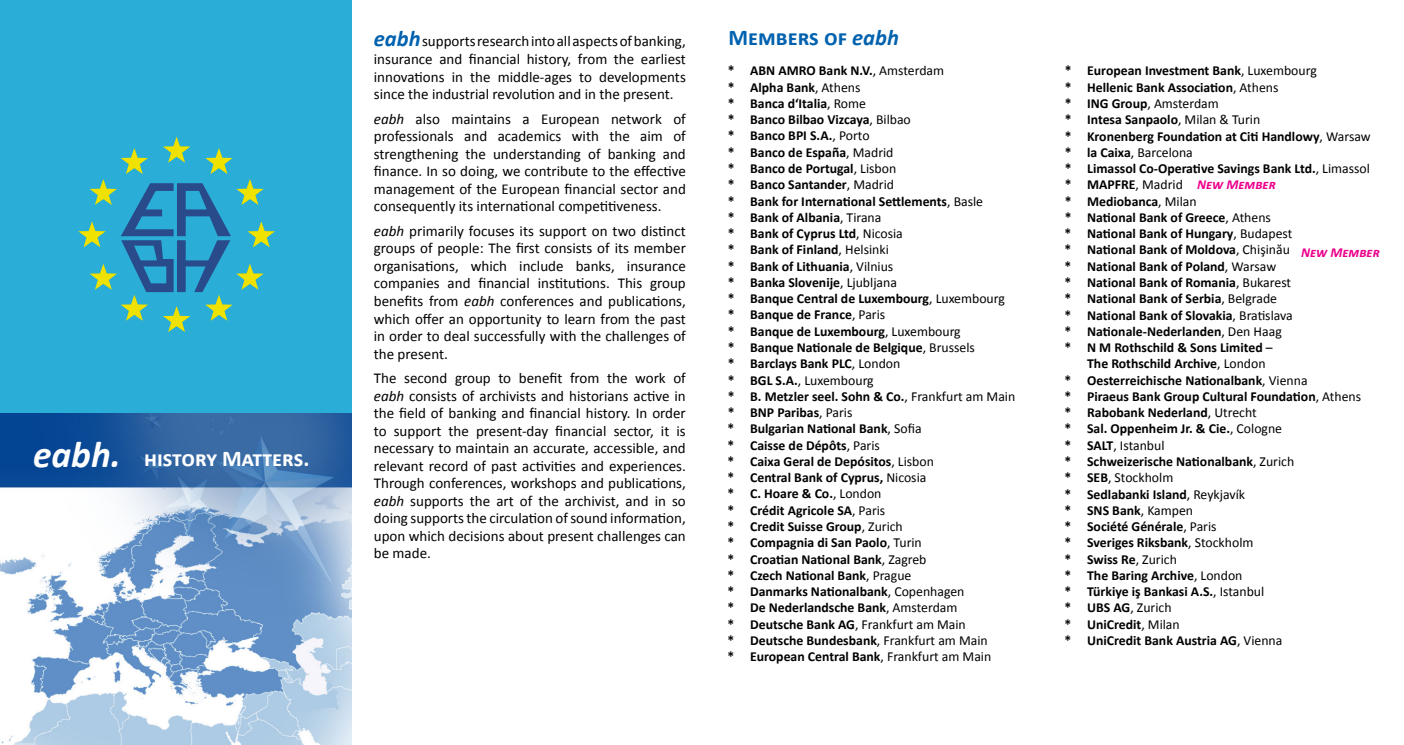
<style>
.page{position:relative;width:1404px;height:745px;background:#fff}
.page>*{position:absolute;margin:0;border:0;box-sizing:border-box;transform-origin:0 0}
.t1{font:700 22.5px "Calibri";color:#fff}
.t2{font:700 22.5px "Calibri";color:#0062af}
.t3{font:15px/17.5px "Calibri";color:#000;text-align:justify}
.t4{font:700 13.75px/16.2px "Calibri";color:#000}
.t5{font:13.75px "Calibri";color:#000}
.t6{font:italic 700 13.75px "Calibri";color:#ec008c}
.s1{font-style:italic;font-size:37.5px}
.s2{font-weight:700;font-style:italic;font-size:22.5px;color:#0062af}
.s3{font-style:italic}
.s4{font-weight:400}
.s5{font-weight:700}
</style>
<div class="page">
<img style="left:1px;top:412px;width:351px;height:332px">
<div style="left:1px;top:0;width:351px;height:412px;background:#2aaed8"></div>
<svg style="left:78px;top:137px;width:197px;height:195px"></svg>
<h1 class="t1" style="left:33px;top:444px;width:278px"><span class="s1">eabh.</span> history Matters.</h1>
<p class="t3" style="left:374px;top:33px;width:313px"><span class="s2">eabh</span>supports research into all aspects of banking, insurance and financial history, from the earliest innovations in the middle-ages to developments since the industrial revolution and in the present.</p>
<p class="t3" style="left:374px;top:110px;width:313px"><span class="s3">eabh</span> also maintains a European network of professionals and academics with the aim of strengthening the understanding of banking and finance. In so doing, we contribute to the effective management of the European financial sector and consequently its international competitiveness.</p>
<p class="t3" style="left:374px;top:222px;width:313px"><span class="s3">eabh</span> primarily focuses its support on two distinct groups of people: The first consists of its member organisations, which include banks, insurance companies and financial institutions. This group benefits from <span class="s3">eabh</span> conferences and publications, which offer an opportunity to learn from the past in order to deal successfully with the challenges of the present.</p>
<p class="t3" style="left:374px;top:369px;width:313px">The second group to benefit from the work of <span class="s3">eabh</span> consists of archivists and historians active in the field of banking and financial history. In order to support the present-day financial sector, it is necessary to maintain an accurate, accessible, and relevant record of past activities and experiences.<br>Through conferences, workshops and publications, <span class="s3">eabh</span> supports the art of the archivist, and in so doing supports the circulation of sound information, upon which decisions about present challenges can be made.</p>
<h1 class="t2" style="left:728px;top:23px;width:172px">Members of <span class="s3">eabh</span></h1>
<p class="t4" style="left:727px;top:63px;width:289px">* ABN AMRO Bank N.V.<span class="s4">, Amsterdam<br></span>* Alpha Bank<span class="s4">, Athens<br></span>* Banca d‘Italia<span class="s4">, Rome<br></span>* Banco Bilbao Vizcaya<span class="s4">, Bilbao<br></span>* Banco BPI S.A.<span class="s4">, Porto<br></span>* Banco de España<span class="s4">, Madrid<br></span>* Banco de Portugal<span class="s4">, Lisbon<br></span>* Banco Santander<span class="s4">, Madrid<br></span>* Bank for International Settlements<span class="s4">, Basle<br></span>* Bank of Albania<span class="s4">, Tirana<br></span>* Bank of Cyprus Ltd<span class="s4">, Nicosia<br></span>* Bank of Finland<span class="s4">, Helsinki<br></span>* Bank of Lithuania<span class="s4">, Vilnius<br></span>* Banka Slovenije<span class="s4">, Ljubljana<br></span>* Banque Central de Luxembourg<span class="s4">, Luxembourg<br></span>* Banque de France<span class="s4">, Paris<br></span>* Banque de Luxembourg<span class="s4">, Luxembourg<br></span>* Banque Nationale de Belgique<span class="s4">, Brussels<br></span>* Barclays Bank PLC<span class="s4">, London<br></span>* BGL S.A.<span class="s4">, Luxembourg<br></span>* B. Metzler seel. Sohn &amp; Co.<span class="s4">, Frankfurt am Main </span>* BNP Paribas<span class="s4">, Paris<br></span>* Bulgarian National Bank<span class="s4">, Sofia<br></span>* Caisse de Dépôts<span class="s4">, Paris<br></span>* Caixa Geral de Depósitos<span class="s4">, Lisbon<br></span>* Central Bank of Cyprus, <span class="s4">Nicosia<br></span>* C. Hoare &amp; Co.<span class="s4">, London<br></span>* Crédit Agricole SA<span class="s4">, Paris<br></span>* Credit Suisse Group<span class="s4">, Zurich<br></span>* Compagnia di San Paolo<span class="s4">, Turin<br></span>* Croatian National Bank<span class="s4">, Zagreb<br></span>* Czech National Bank<span class="s4">, Prague<br></span>* Danmarks Nationalbank<span class="s4">, Copenhagen<br></span>* De Nederlandsche Bank<span class="s4">, Amsterdam<br></span>* Deutsche Bank AG<span class="s4">, Frankfurt am Main<br></span>* Deutsche Bundesbank<span class="s4">, Frankfurt am Main<br></span>* European Central Bank<span class="s4">, Frankfurt am Main</span></p>
<p class="t4" style="left:1064px;top:63px;width:253px">* European Investment Bank<span class="s4">, Luxembourg</span></p>
<p class="t4" style="left:1064px;top:79px;width:215px">* Hellenic Bank Association<span class="s4">, Athens</span></p>
<p class="t5" style="left:1064px;top:95px;width:156px"><span class="s5">* ING Group</span>, Amsterdam</p>
<p class="t4" style="left:1064px;top:111px;width:197px">* Intesa Sanpaolo<span class="s4">, Milan &amp; Turin</span></p>
<p class="t4" style="left:1064px;top:128px;width:307px">* Kronenberg Foundation at Citi Handlowy<span class="s4">, Warsaw</span></p>
<p class="t5" style="left:1064px;top:143px;width:130px"><span class="s5">* la Caixa</span>, Barcelona</p>
<p class="t4" style="left:1064px;top:160px;width:307px">* Limassol Co-Operative Savings Bank Ltd.<span class="s4">, Limassol</span></p>
<p class="t4" style="left:1064px;top:176px;width:120px">* MAPFRE<span class="s4">, Madrid</span></p>
<p class="t4" style="left:1064px;top:193px;width:133px">* Mediobanca<span class="s4">, Milan</span></p>
<p class="t4" style="left:1064px;top:209px;width:208px">* National Bank of Greece<span class="s4">, Athens</span></p>
<p class="t4" style="left:1064px;top:225px;width:229px">* National Bank of Hungary<span class="s4">, Budapest</span></p>
<p class="t4" style="left:1064px;top:241px;width:227px">* National Bank of Moldova<span class="s4">, Chişinău</span></p>
<p class="t4" style="left:1064px;top:258px;width:213px">* National Bank of Poland<span class="s4">, Warsaw</span></p>
<p class="t4" style="left:1064px;top:274px;width:228px">* National Bank of Romania<span class="s4">, Bukarest</span></p>
<p class="t4" style="left:1064px;top:290px;width:214px">* National Bank of Serbia<span class="s4">, Belgrade</span></p>
<p class="t4" style="left:1064px;top:306px;width:230px">* National Bank of Slovakia<span class="s4">, Bratislava</span></p>
<p class="t4" style="left:1064px;top:323px;width:219px">* Nationale-Nederlanden<span class="s4">, Den Haag</span></p>
<p class="t4" style="left:1064px;top:339px;width:209px">* N M Rothschild &amp; Sons Limited <span class="s4">–</span></p>
<p class="t4" style="left:1086px;top:355px;width:180px">The Rothschild Archive<span class="s4">, London</span></p>
<p class="t4" style="left:1064px;top:371px;width:244px">* Oesterreichische Nationalbank<span class="s4">, Vienna</span></p>
<p class="t4" style="left:1064px;top:388px;width:298px">* Piraeus Bank Group Cultural Foundation<span class="s4">, Athens</span></p>
<p class="t4" style="left:1064px;top:404px;width:194px">* Rabobank Nederland<span class="s4">, Utrecht</span></p>
<p class="t4" style="left:1064px;top:420px;width:219px">* Sal. Oppenheim Jr. &amp; Cie.<span class="s4">, Cologne</span></p>
<p class="t5" style="left:1064px;top:436px;width:101px"><span class="s5">* SALT</span>, Istanbul</p>
<p class="t4" style="left:1064px;top:453px;width:231px">* Schweizerische Nationalbank<span class="s4">, Zurich</span></p>
<p class="t5" style="left:1064px;top:468px;width:110px"><span class="s5">* SEB</span>, Stockholm</p>
<p class="t4" style="left:1064px;top:485px;width:182px">* Sedlabanki Island<span class="s4">, Reykjavík</span></p>
<p class="t4" style="left:1064px;top:501px;width:130px">* SNS Bank<span class="s4">, Kampen</span></p>
<p class="t4" style="left:1064px;top:518px;width:153px">* Société Générale<span class="s4">, Paris</span></p>
<p class="t4" style="left:1064px;top:534px;width:190px">* Sveriges Riksbank<span class="s4">, Stockholm</span></p>
<p class="t4" style="left:1064px;top:550px;width:114px">* Swiss Re<span class="s4">, Zurich</span></p>
<p class="t4" style="left:1064px;top:567px;width:179px">* The Baring Archive<span class="s4">, London</span></p>
<p class="t4" style="left:1064px;top:583px;width:201px">* Türkiye iş Bankasi A.S.<span class="s4">, Istanbul</span></p>
<p class="t5" style="left:1064px;top:598px;width:108px"><span class="s5">* UBS AG</span>, Zurich</p>
<p class="t4" style="left:1064px;top:615px;width:117px">* UniCredit<span class="s4">, Milan</span></p>
<p class="t4" style="left:1064px;top:632px;width:219px">* UniCredit Bank Austria AG<span class="s4">, Vienna</span></p>
<p class="t6" style="left:1196px;top:176px;width:80px">New Member</p>
<p class="t6" style="left:1300px;top:243px;width:80px">New Member</p>
</div>
